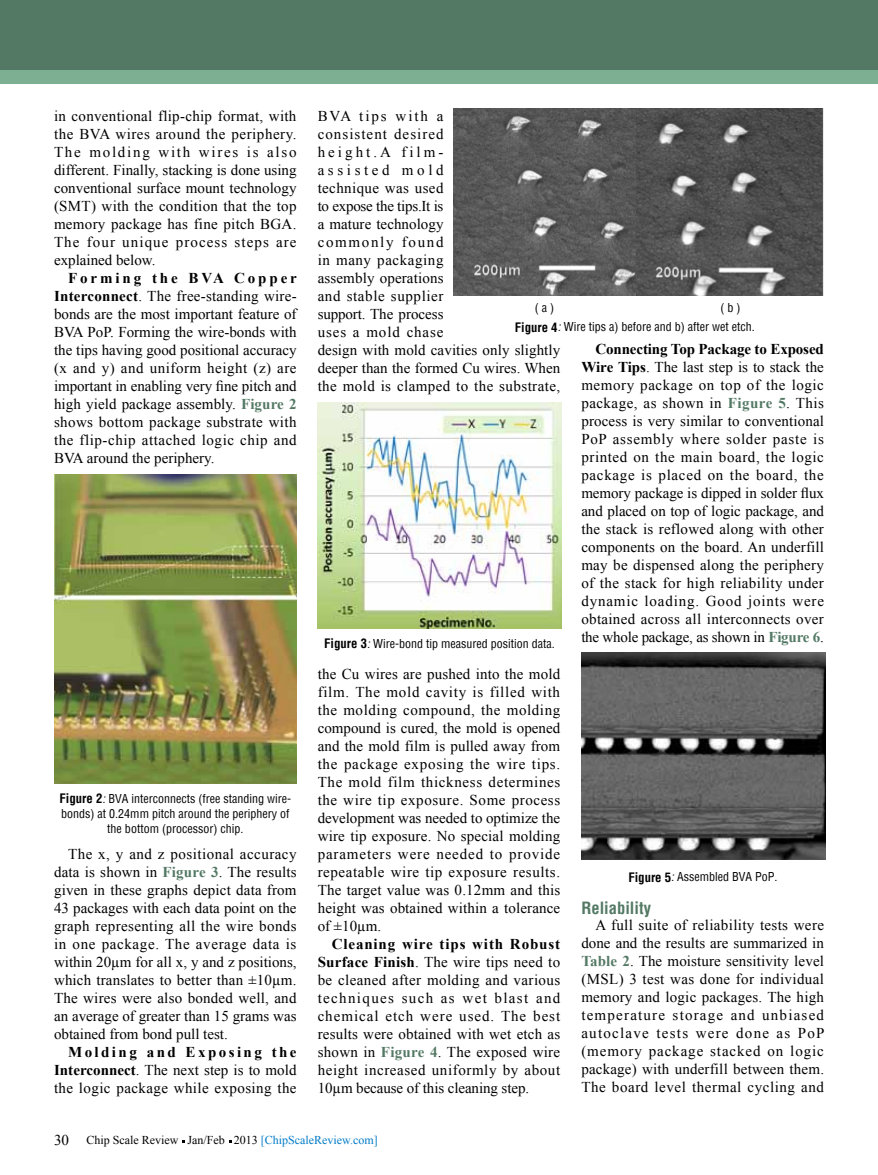
<style>
.page{position:relative;width:878px;height:1175px;background:#fff}
.page>*{position:absolute;margin:0;border:0;box-sizing:border-box;transform-origin:0 0}
.t1{font:700 condensed 16.5px "Helvetica";color:#537964}
.t2{font:15px/18px "Times New Roman";letter-spacing:.01em;color:#000;text-align:justify}
.t3{font:condensed 12px/14.7px "Helvetica";color:#000;text-align:center}
.t4{font:12px "Times New Roman";color:#000}
.s1{font-weight:700}
.s2{font-weight:700;color:#537964}
.s3{font-weight:700;font-size:12.75px}
.s4{font-style:italic}
.s5{font-size:15px}
.s6{color:#007bc7}
</style>
<div class="page">
<div style="left:0;top:0;width:878px;height:76px;background:#537964"></div>
<div style="left:0;top:70px;width:878px;height:13px;background:#7db092"></div>
<img style="left:54px;top:474px;width:242px;height:309px">
<img style="left:318px;top:402px;width:243px;height:227px">
<img style="left:453px;top:108px;width:370px;height:187px">
<img style="left:581px;top:652px;width:244px;height:207px">
<p class="t2" style="left:54px;top:106px;width:244px">in conventional flip-chip format, with the BVA wires around the periphery.<br>The molding with wires is also different. Finally, stacking is done using conventional surface mount technology (SMT) with the condition that the top memory package has fine pitch BGA.<br>The four unique process steps are explained below.</p>
<p class="t2" style="left:54px;top:268px;width:244px;text-indent:14px"><span class="s1">Forming the BVA Copper Interconnect</span>. The free-standing wire&shy;bonds are the most important feature of BVA PoP. Forming the wire-bonds with the tips having good positional accuracy (x and y) and uniform height (z) are important in enabling very fine pitch and high yield package assembly. <span class="s2">Figure 2 </span>shows bottom package substrate with the flip-chip attached logic chip and BVA around the periphery.</p>
<p class="t3" style="left:60px;top:791px;width:233px"><span class="s3">Figure 2</span><span class="s4">:</span> BVA interconnects (free standing wire&shy;bonds) at 0.24mm pitch around the periphery of the bottom (processor) chip.</p>
<p class="t2" style="left:54px;top:844px;width:244px;text-indent:14px">The x, y and z positional accuracy data is shown in <span class="s2">Figure 3</span>. The results given in these graphs depict data from 43 packages with each data point on the graph representing all the wire bonds in one package. The average data is within 20µm for all x, y and z positions, which translates to better than ±10µm.<br>The wires were also bonded well, and an average of greater than 15 grams was obtained from bond pull test.</p>
<p class="t2" style="left:54px;top:1042px;width:244px;text-indent:14px"><span class="s1">Molding and Exposing the Interconnect</span>. The next step is to mold the logic package while exposing the</p>
<p class="t2" style="left:318px;top:106px;width:244px;text-align:left">BVA tips with a<br>consistent desired<br>height.A film-<br>assisted mold<br>technique was used<br>to expose the tips.It is<br>a mature technology<br>commonly found<br>in many packaging<br>assembly operations<br>and stable supplier<br>support. The process<br>uses a mold chase<br>design with mold cavities only slightly deeper than the formed Cu wires. When the mold is clamped to the substrate,</p>
<p class="t3" style="left:535px;top:300px;width:21px">( a )</p>
<p class="t3" style="left:720px;top:300px;width:21px">( b )</p>
<p class="t3" style="left:515px;top:319px;width:241px"><span class="s3">Figure 4</span><span class="s4">:</span> Wire tips a) before and b) after wet etch.</p>
<p class="t2" style="left:581px;top:340px;width:244px;text-indent:14px"><span class="s1">Connecting Top Package to Exposed Wire Tips</span>. The last step is to stack the memory package on top of the logic package, as shown in <span class="s2">Figure 5</span>. This process is very similar to conventional PoP assembly where solder paste is printed on the main board, the logic package is placed on the board, the memory package is dipped in solder flux and placed on top of logic package, and the stack is reflowed along with other components on the board. An underfill may be dispensed along the periphery of the stack for high reliability under dynamic loading. Good joints were obtained across all interconnects over the whole package, as shown in <span class="s2">Figure 6</span>.</p>
<p class="t3" style="left:324px;top:636px;width:232px"><span class="s3">Figure 3</span><span class="s4">:</span> Wire-bond tip measured position data.</p>
<p class="t2" style="left:318px;top:664px;width:244px">the Cu wires are pushed into the mold film. The mold cavity is filled with the molding compound, the molding compound is cured, the mold is opened and the mold film is pulled away from the package exposing the wire tips.<br>The mold film thickness determines the wire tip exposure. Some process development was needed to optimize the wire tip exposure. No special molding parameters were needed to provide repeatable wire tip exposure results.<br>The target value was 0.12mm and this height was obtained within a tolerance of ±10µm.</p>
<p class="t2" style="left:318px;top:934px;width:244px;text-indent:14px"><span class="s1">Cleaning wire tips with Robust Surface Finish</span>. The wire tips need to be cleaned after molding and various techniques such as wet blast and chemical etch were used. The best results were obtained with wet etch as shown in <span class="s2">Figure 4</span>. The exposed wire height increased uniformly by about 10µm because of this cleaning step.</p>
<p class="t3" style="left:628px;top:869px;width:151px"><span class="s3">Figure 5</span><span class="s4">:</span> Assembled BVA PoP.</p>
<p class="t1" style="left:581px;top:897px;width:71px">Reliability</p>
<p class="t2" style="left:581px;top:916px;width:245px;text-indent:14px">A full suite of reliability tests were done and the results are summarized in <span class="s2">Table 2</span>. The moisture sensitivity level (MSL) 3 test was done for individual memory and logic packages. The high temperature storage and unbiased autoclave tests were done as PoP (memory package stacked on logic package) with underfill between them.<br>The board level thermal cycling and</p>
<p class="t4" style="left:54px;top:1132px;width:325px"><span class="s5">30</span> Chip Scale Review Jan/Feb 2013 <span class="s6">[ChipScaleReview.com]</span></p>
</div>
